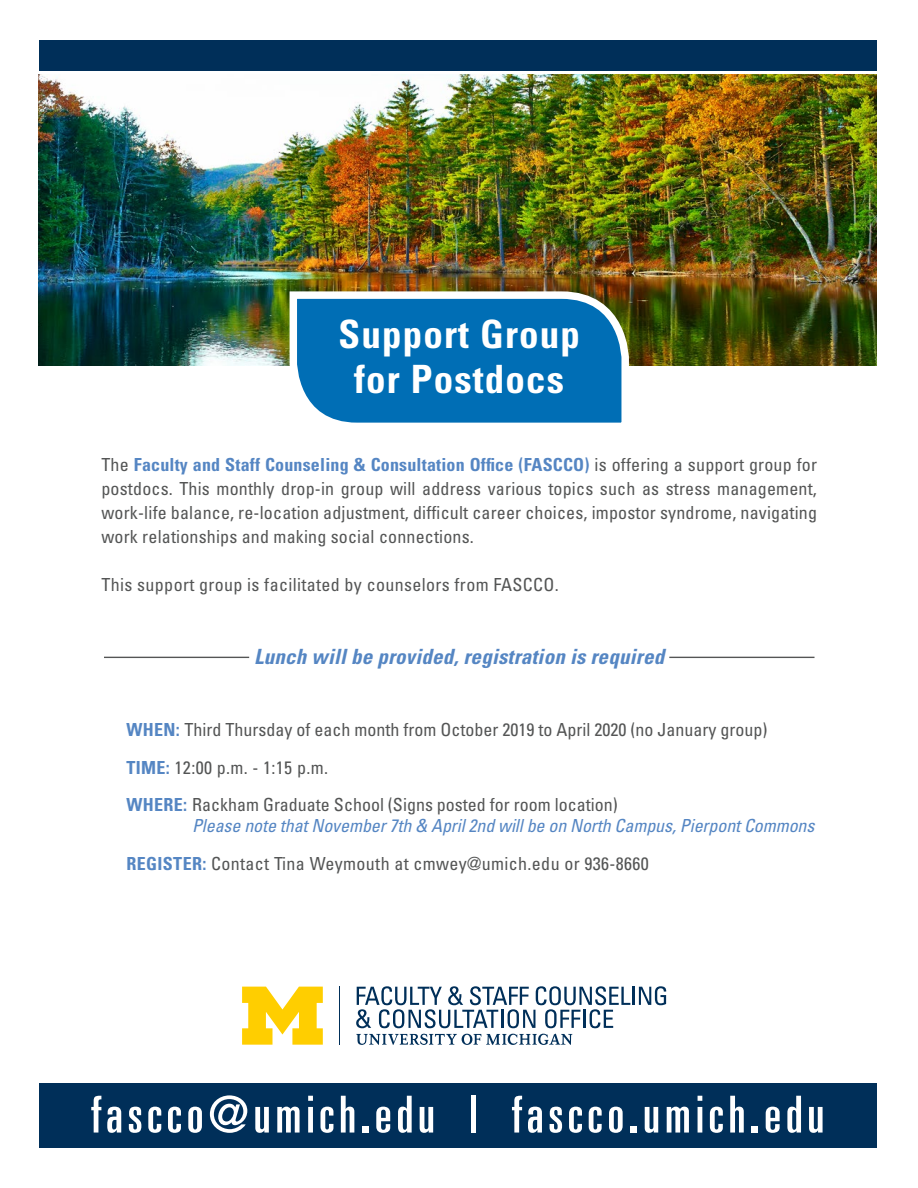
<style>
.page{position:relative;width:918px;height:1188px;background:#fff}
.page>*{position:absolute;margin:0;border:0;box-sizing:border-box;transform-origin:0 0}
.t1{font:ultra-condensed 51px "Univers LT Std";letter-spacing:.09em;color:#fff}
.t2{font:700 condensed 39px/45px "Univers LT Std";letter-spacing:.03em;color:#fff;text-align:center}
.t3{font:italic 700 condensed 21px "Univers LT Std";letter-spacing:.01em;color:#5586c3}
.t4{font:condensed 18px/24px "Univers LT Std";color:#545555;text-align:justify}
.t5{font:italic condensed 18px/37.5px "Univers LT Std";letter-spacing:-.005em;color:#5586c3}
.t6{font:condensed 18px "Univers LT Std";letter-spacing:.02em;color:#545555}
.s1{font-weight:700;color:#5586c3}
.s2{font-weight:700;font-style:normal}
.s3{font-style:normal;color:#545555}
</style>
<div class="page">
<div style="left:39px;top:1083px;width:837px;height:64px;background:#002f59"></div>
<hr style="left:104px;top:657px;width:145px;height:1px;background:#545555">
<hr style="left:669px;top:657px;width:146px;height:1px;background:#545555">
<hr style="left:339px;top:987px;width:1px;height:58px;background:#002f59">
<svg style="left:242px;top:987px;width:81px;height:58px"></svg>
<hr style="left:632px;top:987px;width:3px;height:18px;background:#002f59">
<svg style="left:639px;top:986px;width:27px;height:19px"></svg>
<svg style="left:356px;top:986px;width:274px;height:59px"></svg>
<img style="left:39px;top:75px;width:837px;height:290px">
<div style="left:39px;top:40px;width:837px;height:31px;background:#002f59"></div>
<svg style="left:286px;top:288px;width:347px;height:135px;background:#237db3"></svg>
<h2 class="t2" style="left:338px;top:312px;width:243px">Support Group for Postdocs</h2>
<p class="t4" style="left:101px;top:452px;width:717px">The <span class="s1">Faculty and Staff Counseling &amp; Consultation Office (FASCCO)</span> is offering a support group for postdocs. This monthly drop-in group will address various topics such as stress management, work-life balance, re-location adjustment, difficult career choices, impostor syndrome, navigating work relationships and making social connections.</p>
<p class="t6" style="left:101px;top:573px;width:459px">This support group is facilitated by counselors from FASCCO.</p>
<p class="t3" style="left:254px;top:644px;width:411px">Lunch will be provided, registration is required</p>
<p class="t4" style="left:126px;top:711px;width:642px;line-height:37.5px;text-align:left"><span class="s1">WHEN:</span> Third Thursday of each month from October 2019 to April 2020 (no January group)<br><span class="s1">TIME:</span> 12:00 p.m. - 1:15 p.m.<br><span class="s1">WHERE:</span> Rackham Graduate School (Signs posted for room location)</p>
<p class="t5" style="left:126px;top:807px;width:690px;text-indent:66px">Please note that November 7th &amp; April 2nd will be on North Campus, Pierpont Commons<br><span class="s2">REGISTER:</span> <span class="s3">Contact Tina Weymouth at cmwey@umich.edu or 936-8660</span></p>
<h1 class="t1" style="left:91px;top:1085px;width:735px">fascco@umich.edu | fascco.umich.edu</h1>
</div>
